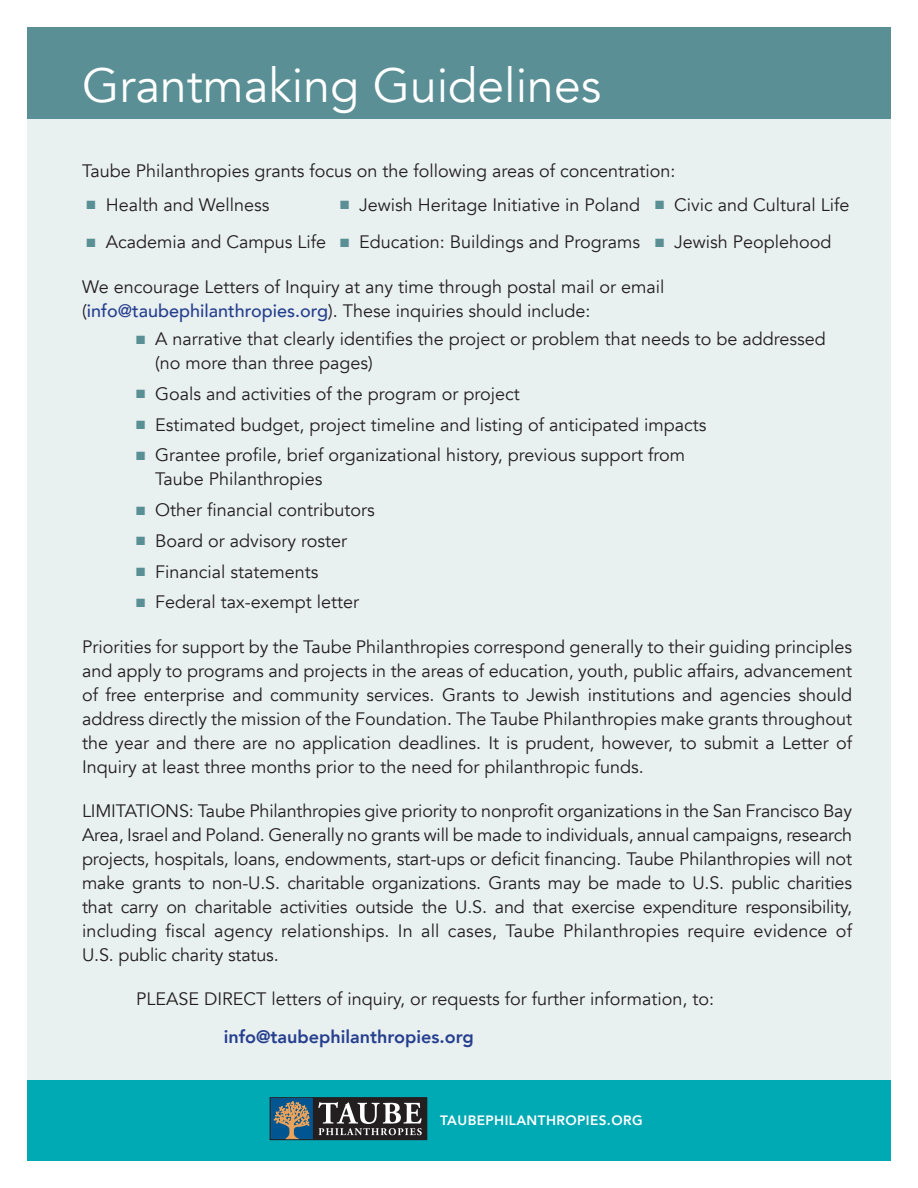
<style>
.page{position:relative;width:918px;height:1188px;background:#fff}
.page>*{position:absolute;margin:0;border:0;box-sizing:border-box;transform-origin:0 0}
.t1{font:48px "Avenir";color:#fff}
.t2{font:18px/24px "Avenir";color:#231f20}
.t3{font:800 18px "Avenir";color:#253f8e}
.t4{font:800 13.65px "Avenir";letter-spacing:.03em;color:#fff}
.s1{color:#5a8f95}
.s2{font-weight:500;color:#253f8e}
</style>
<div class="page">
<div style="left:27px;top:27px;width:864px;height:1134px;background:#e9f0f0"></div>
<div style="left:27px;top:27px;width:864px;height:92px;background:#5a8f95"></div>
<div style="left:27px;top:1080px;width:864px;height:81px;background:#00aab5"></div>
<svg style="left:270px;top:1097px;width:157px;height:43px;background:#51575b"></svg>
<p class="t1" style="left:82px;top:57px;width:521px">Grantmaking Guidelines</p>
<p class="t2" style="left:82px;top:159px;width:595px">Taube Philanthropies grants focus on the following areas of concentration:</p>
<p class="t2" style="left:87px;top:193px;width:184px"><span class="s1">■</span> Health and Wellness</p>
<p class="t2" style="left:340px;top:193px;width:511px"><span class="s1">■</span> Jewish Heritage Initiative in Poland <span class="s1">■</span> Civic and Cultural Life</p>
<p class="t2" style="left:87px;top:231px;width:747px"><span class="s1">■</span> Academia and Campus Life <span class="s1">■</span> Education: Buildings and Programs <span class="s1">■</span> Jewish Peoplehood</p>
<p class="t2" style="left:82px;top:275px;width:584px">We encourage Letters of Inquiry at any time through postal mail or email (<span class="s2">info@taubephilanthropies.org</span>). These inquiries should include:</p>
<p class="t2" style="left:155px;top:327px;width:672px;text-indent:-19px"><span class="s1">■</span> A narrative that clearly identifies the project or problem that needs to be addressed (no more than three pages)</p>
<p class="t2" style="left:136px;top:382px;width:385px"><span class="s1">■</span> Goals and activities of the program or project</p>
<p class="t2" style="left:136px;top:413px;width:572px"><span class="s1">■</span> Estimated budget, project timeline and listing of anticipated impacts</p>
<p class="t2" style="left:155px;top:444px;width:531px;text-indent:-19px"><span class="s1">■</span> Grantee profile, brief organizational history, previous support from<br>Taube Philanthropies</p>
<p class="t2" style="left:136px;top:498px;width:240px"><span class="s1">■</span> Other financial contributors</p>
<p class="t2" style="left:136px;top:529px;width:213px"><span class="s1">■</span> Board or advisory roster</p>
<p class="t2" style="left:136px;top:560px;width:184px"><span class="s1">■</span> Financial statements</p>
<p class="t2" style="left:136px;top:591px;width:225px"><span class="s1">■</span> Federal tax-exempt letter</p>
<p class="t2" style="left:82px;top:635px;width:772px;text-align:justify">Priorities for support by the Taube Philanthropies correspond generally to their guiding principles and apply to programs and projects in the areas of education, youth, public affairs, advancement of free enterprise and community services. Grants to Jewish institutions and agencies should address directly the mission of the Foundation. The Taube Philanthropies make grants throughout the year and there are no application deadlines. It is prudent, however, to submit a Letter of Inquiry at least three months prior to the need for philanthropic funds.</p>
<p class="t2" style="left:82px;top:799px;width:772px;text-align:justify">LIMITATIONS: Taube Philanthropies give priority to nonprofit organizations in the San Francisco Bay Area, Israel and Poland. Generally no grants will be made to individuals, annual campaigns, research projects, hospitals, loans, endowments, start-ups or deficit financing. Taube Philanthropies will not make grants to non-U.S. charitable organizations. Grants may be made to U.S. public charities that carry on charitable activities outside the U.S. and that exercise expenditure responsibility, including fiscal agency relationships. In all cases, Taube Philanthropies require evidence of U.S. public charity status.</p>
<p class="t2" style="left:136px;top:987px;width:579px">PLEASE DIRECT letters of inquiry, or requests for further information, to:</p>
<p class="t3" style="left:224px;top:1022px;width:252px">info@taubephilanthropies.org</p>
<p class="t4" style="left:440px;top:1110px;width:204px">TAUBEPHILANTHROPIES.ORG</p>
</div>
